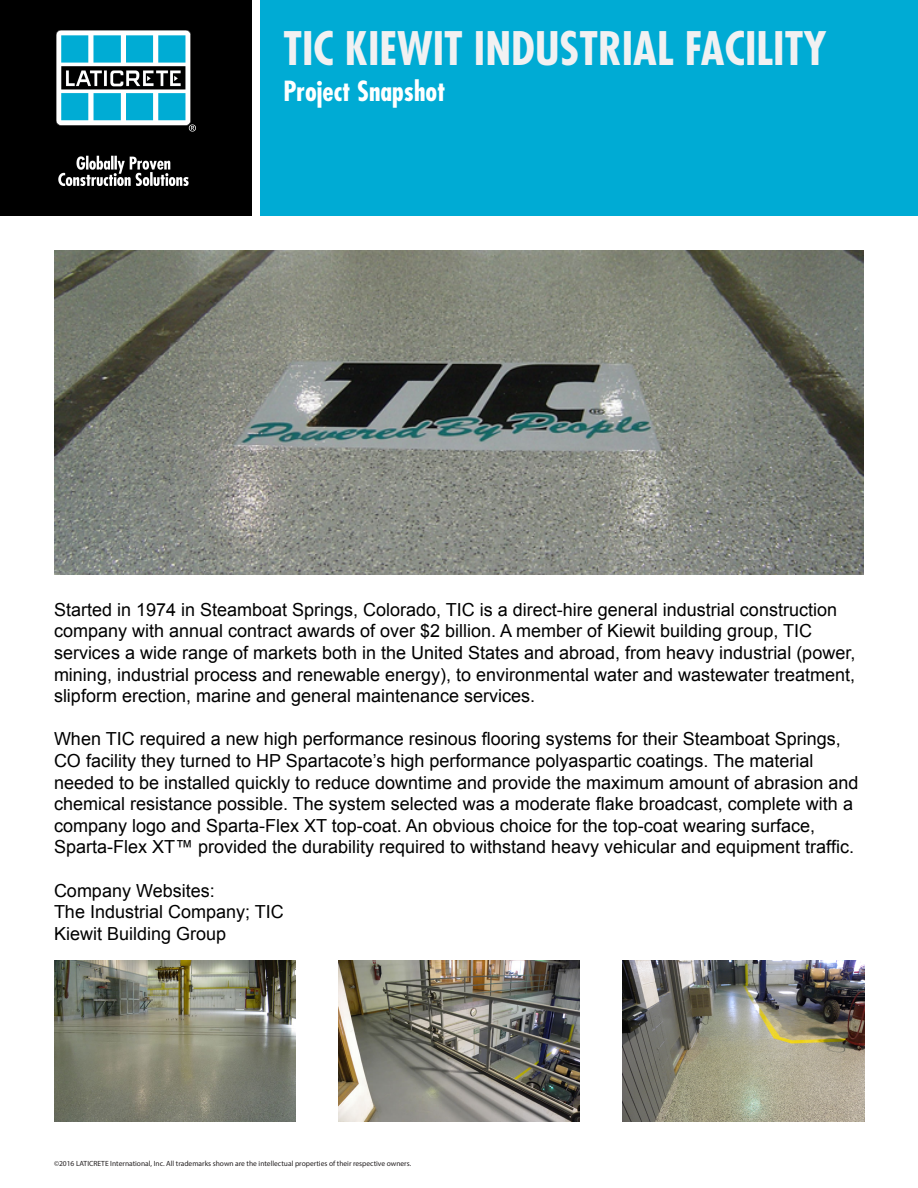
<style>
.page{position:relative;width:918px;height:1188px;background:#fff}
.page>*{position:absolute;margin:0;border:0;box-sizing:border-box;transform-origin:0 0}
.t1{font:700 condensed 45px "Futura";color:#f1f1f2}
.t2{font:700 condensed 27px "Futura";color:#fff}
.t3{font:18px/21.6px "Arial";color:#000}
.t4{font:7.5px "Myriad Pro";color:#231f20}
</style>
<div class="page">
<div style="left:0;top:0;width:918px;height:216px;background:#00abd4"></div>
<div style="left:0;top:0;width:252px;height:216px;background:#000"></div>
<div style="left:252px;top:0;width:8px;height:216px;background:#fff"></div>
<img style="left:56px;top:30px;width:140px;height:156px">
<img style="left:54px;top:960px;width:241px;height:162px">
<img style="left:338px;top:960px;width:242px;height:162px">
<img style="left:623px;top:960px;width:241px;height:162px">
<img style="left:54px;top:250px;width:810px;height:324px">
<h1 class="t1" style="left:283px;top:21px;width:545px">TIC KIEWIT INDUSTRIAL FACILITY</h1>
<h2 class="t2" style="left:284px;top:74px;width:164px">Project Snapshot</h2>
<p class="t3" style="left:54px;top:599px;width:803px">Started in 1974 in Steamboat Springs, Colorado, TIC is a direct-hire general industrial construction company with annual contract awards of over $2 billion. A member of Kiewit building group, TIC services a wide range of markets both in the United States and abroad, from heavy industrial (power, mining, industrial process and renewable energy), to environmental water and wastewater treatment, slipform erection, marine and general maintenance services.</p>
<p class="t3" style="left:54px;top:728px;width:806px">When TIC required a new high performance resinous flooring systems for their Steamboat Springs, CO facility they turned to HP Spartacote’s high performance polyaspartic coatings. The material needed to be installed quickly to reduce downtime and provide the maximum amount of abrasion and chemical resistance possible. The system selected was a moderate flake broadcast, complete with a company logo and Sparta-Flex XT top-coat. An obvious choice for the top-coat wearing surface, Sparta-Flex XT™ provided the durability required to withstand heavy vehicular and equipment traffic.</p>
<p class="t3" style="left:54px;top:879px;width:231px">Company Websites:<br>The Industrial Company; TIC<br>Kiewit Building Group</p>
<p class="t4" style="left:54px;top:1158px;width:359px">©2016 LATICRETE International, Inc. All trademarks shown are the intellectual properties of their respective owners.</p>
</div>
